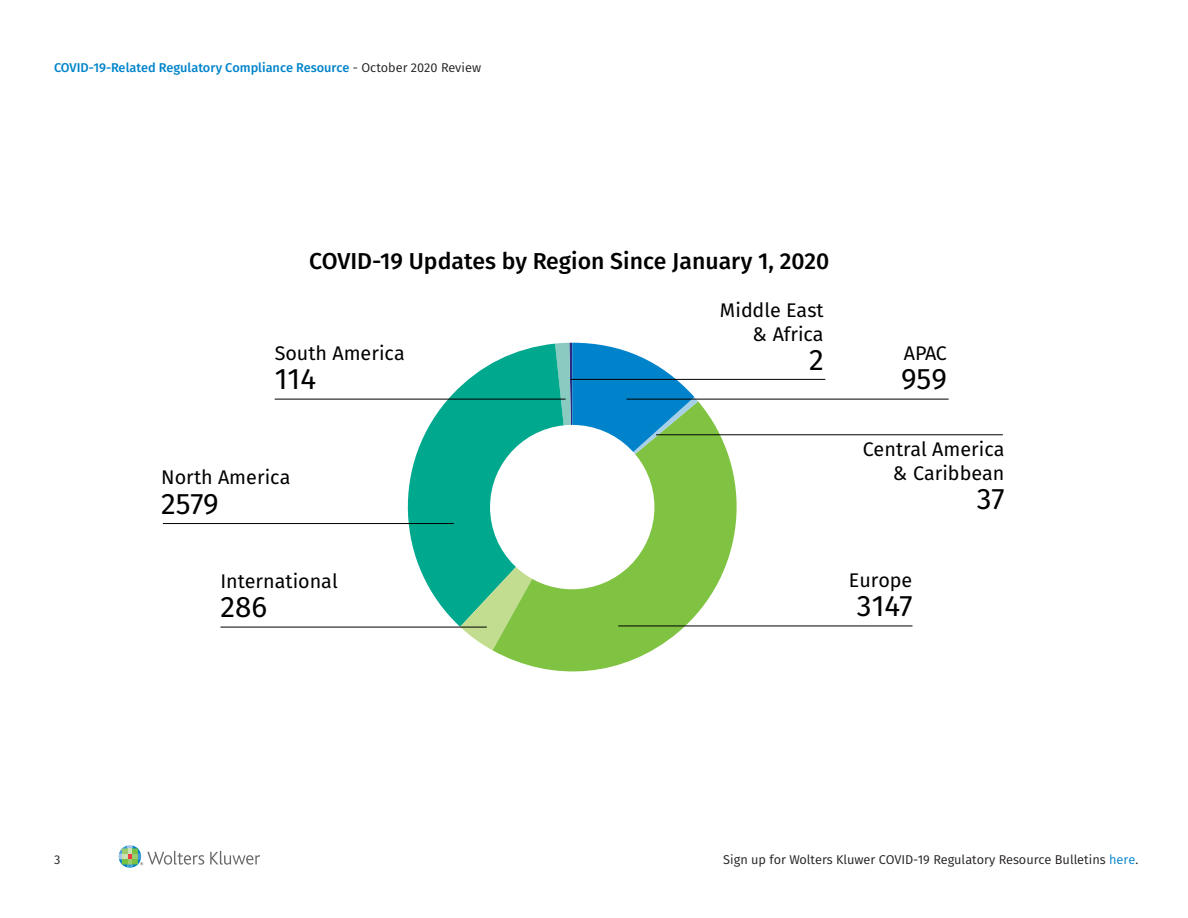
<style>
.page{position:relative;width:1188px;height:918px;background:#fff}
.page>*{position:absolute;margin:0;border:0;box-sizing:border-box;transform-origin:0 0}
.t1{font:29.55px "Fira Sans";color:#000}
.t2{font:500 22.95px "Fira Sans";color:#000}
.t3{font:19.65px/23.7px "Fira Sans";color:#000;text-align:right}
.t4{font:12.75px "Fira Sans";color:#231f20}
.t5{font:500 12.75px "Fira Sans";color:#0084ca}
.s1{font-weight:400;color:#231f20}
.s2{color:#0083ca}
</style>
<div class="page">
<svg style="left:210px;top:851px;width:50px;height:14px"></svg>
<svg style="left:119px;top:845px;width:85px;height:23px"></svg>
<svg style="left:390px;top:387px;width:70px;height:240px;fill:#03a88e"></svg>
<svg style="left:493px;top:401px;width:264px;height:271px"></svg>
<svg style="left:460px;top:343px;width:238px;height:307px;background:#57b785"></svg>
<div style="left:490px;top:425px;width:164px;height:164px;background:#fff;border-radius:50%"></div>
<hr style="left:275px;top:399px;width:291px;height:1px;background:#000">
<hr style="left:571px;top:379px;width:254px;height:1px;background:#000">
<hr style="left:626px;top:399px;width:323px;height:1px;background:#000">
<hr style="left:656px;top:434px;width:347px;height:1px;background:#000">
<hr style="left:618px;top:626px;width:294px;height:1px;background:#000">
<hr style="left:220px;top:627px;width:267px;height:1px;background:#000">
<hr style="left:163px;top:523px;width:291px;height:1px;background:#000">
<p class="t5" style="left:54px;top:59px;width:429px">COVID-19-Related Regulatory Compliance Resource <span class="s1">- October 2020 Review</span></p>
<p class="t2" style="left:309px;top:245px;width:522px">COVID-19 Updates by Region Since January 1, 2020</p>
<p class="t3" style="left:275px;top:341px;width:132px">South America</p>
<p class="t1" style="left:275px;top:358px;width:43px">114</p>
<p class="t3" style="left:161px;top:465px;width:131px">North America</p>
<p class="t1" style="left:161px;top:483px;width:59px">2579</p>
<p class="t3" style="left:720px;top:298px;width:105px">Middle East &amp; Africa</p>
<p class="t1" style="left:809px;top:339px;width:16px">2</p>
<p class="t3" style="left:904px;top:341px;width:45px">APAC</p>
<p class="t1" style="left:901px;top:358px;width:47px">959</p>
<p class="t3" style="left:863px;top:437px;width:143px">Central America &amp; Caribbean</p>
<p class="t1" style="left:977px;top:478px;width:29px">37</p>
<p class="t3" style="left:220px;top:569px;width:119px">International</p>
<p class="t1" style="left:220px;top:586px;width:48px">286</p>
<p class="t3" style="left:849px;top:568px;width:65px">Europe</p>
<p class="t1" style="left:857px;top:585px;width:57px">3147</p>
<p class="t4" style="left:54px;top:851px;width:8px">3</p>
<p class="t4" style="left:723px;top:851px;width:417px">Sign up for Wolters Kluwer COVID-19 Regulatory Resource Bulletins <span class="s2">here</span>.</p>
</div>
